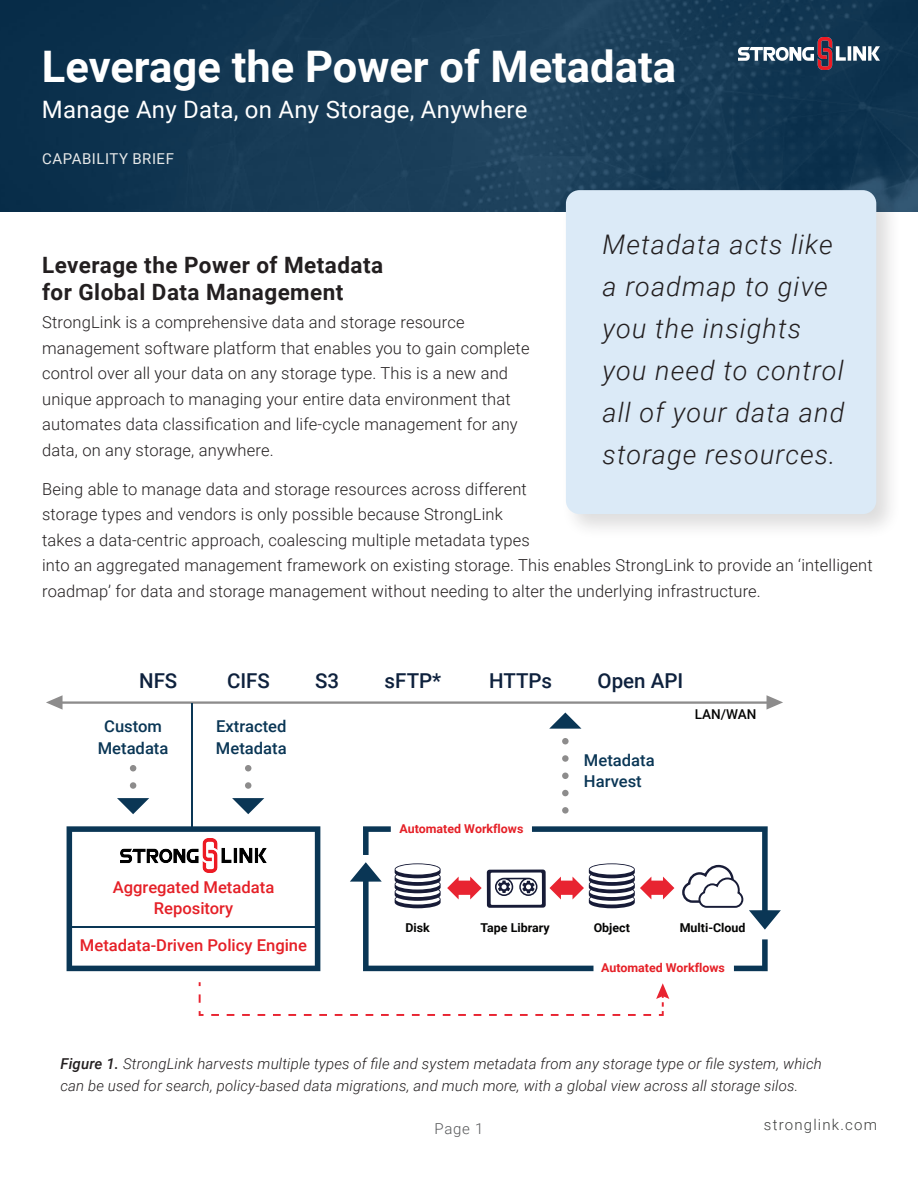
<style>
.page{position:relative;width:918px;height:1188px;background:#fff}
.page>*{position:absolute;margin:0;border:0;box-sizing:border-box;transform-origin:0 0}
.t1{font:700 43.5px "Roboto";color:#fff}
.t2{font:italic 300 27px/42px "Roboto";letter-spacing:.04em;color:#231f20}
.t3{font:24px "Roboto";letter-spacing:.01em;color:#fff}
.t4{font:700 22.5px/27px "Roboto";letter-spacing:.02em;color:#231f20}
.t5{font:500 20.55px "Roboto";color:#0e213d}
.body_text{font:300 16.5px/25.5px "Roboto";letter-spacing:.01em;color:#231f20}
.t6{font:500 16.35px/21.5px "Roboto";color:#e52027;text-align:center}
.t7{font:500 16.35px/21.5px "Roboto";color:#0a3655}
.t8{font:italic 300 15px/22.5px "Roboto";letter-spacing:.01em;color:#231f20}
.t9{font:15px "Roboto";letter-spacing:.035em;color:#e6e8e8}
.t10{font:300 15px "Roboto";letter-spacing:.08em;color:#3d3e3d}
.t11{font:300 15px "Roboto";color:#57585a}
.t12{font:500 13.5px "Roboto";color:#050504}
.t13{font:700 12.3px "Roboto";color:#e52027}
.t14{font:700 12.3px "Roboto";color:#050504}
.s1{font-weight:500}
</style>
<div class="page">
<img style="left:0;top:0;width:918px;height:212px">
<div style="left:561px;top:185px;width:341px;height:355px;background:#231f20;opacity:.15"></div>
<div style="left:566px;top:190px;width:310px;height:324px;background:#dbeaf7;border-radius:14px"></div>
<svg style="left:198px;top:994px;width:6px;height:22px"></svg>
<svg style="left:211px;top:983px;width:458px;height:33px"></svg>
<svg style="left:350px;top:826px;width:431px;height:145px"></svg>
<svg style="left:67px;top:826px;width:253px;height:145px"></svg>
<hr style="left:69px;top:927px;width:246px;height:1px;background:#0a3655">
<hr style="left:191px;top:703px;width:2px;height:125px;background:#0a3655">
<svg style="left:130px;top:765px;width:6px;height:6px"></svg>
<div style="left:130px;top:782px;width:6px;height:7px;background:#8d8c8c;border-radius:50%"></div>
<svg style="left:117px;top:798px;width:32px;height:16px"></svg>
<svg style="left:245px;top:765px;width:6px;height:6px"></svg>
<div style="left:245px;top:782px;width:6px;height:7px;background:#8d8c8c;border-radius:50%"></div>
<svg style="left:232px;top:798px;width:32px;height:16px"></svg>
<div style="left:562px;top:755px;width:7px;height:7px;background:#8d8c8c;border-radius:50%"></div>
<div style="left:562px;top:738px;width:7px;height:6px;background:#8d8c8c;border-radius:50%"></div>
<div style="left:562px;top:790px;width:7px;height:6px;background:#8d8c8c;border-radius:50%"></div>
<div style="left:562px;top:807px;width:7px;height:7px;background:#8d8c8c;border-radius:50%"></div>
<div style="left:562px;top:773px;width:7px;height:6px;background:#8d8c8c;border-radius:50%"></div>
<svg style="left:46px;top:695px;width:737px;height:34px"></svg>
<img style="left:739px;top:37px;width:141px;height:33px">
<img style="left:121px;top:839px;width:146px;height:33px">
<p class="t1" style="left:42px;top:36px;width:636px">Leverage the Power of Metadata</p>
<p class="t3" style="left:42px;top:92px;width:487px">Manage Any Data, on Any Storage, Anywhere</p>
<p class="t9" style="left:42px;top:148px;width:133px">CAPABILITY BRIEF</p>
<p class="t2" style="left:603px;top:222px;width:243px">Metadata acts like a roadmap to give you the insights you need to control all of your data and storage resources.</p>
<p class="t4" style="left:42px;top:250px;width:343px">Leverage the Power of Metadata for Global Data Management</p>
<p class="body_text" style="left:42px;top:309px;width:489px">StrongLink is a comprehensive data and storage resource management software platform that enables you to gain complete control over all your data on any storage type. This is a new and unique approach to managing your entire data environment that automates data classification and life-cycle management for any data, on any storage, anywhere.</p>
<p class="body_text" style="left:42px;top:476px;width:832px">Being able to manage data and storage resources across different<br>storage types and vendors is only possible because StrongLink<br>takes a data-centric approach, coalescing multiple metadata types<br>into an aggregated management framework on existing storage. This enables StrongLink to provide an ‘intelligent roadmap’ for data and storage management without needing to alter the underlying infrastructure.</p>
<p class="t5" style="left:139px;top:666px;width:40px">NFS</p>
<p class="t5" style="left:227px;top:666px;width:44px">CIFS</p>
<p class="t5" style="left:315px;top:666px;width:26px">S3</p>
<p class="t5" style="left:385px;top:666px;width:58px">sFTP*</p>
<p class="t5" style="left:489px;top:666px;width:65px">HTTPs</p>
<p class="t5" style="left:598px;top:666px;width:87px">Open API</p>
<p class="t7" style="left:98px;top:715px;width:72px;text-align:center">Custom<br>Metadata</p>
<p class="t7" style="left:216px;top:715px;width:72px">Extracted<br>Metadata</p>
<p class="t7" style="left:584px;top:749px;width:72px">Metadata<br>Harvest</p>
<p class="t12" style="left:695px;top:704px;width:63px">LAN/WAN</p>
<p class="t13" style="left:400px;top:820px;width:125px">Automated Workflows</p>
<p class="t6" style="left:113px;top:875px;width:163px">Aggregated Metadata<br>Repository</p>
<p class="t6" style="left:80px;top:934px;width:229px">Metadata-Driven Policy Engine</p>
<p class="t14" style="left:405px;top:919px;width:26px">Disk</p>
<p class="t14" style="left:481px;top:919px;width:71px">Tape Library</p>
<p class="t14" style="left:594px;top:919px;width:38px">Object</p>
<p class="t13" style="left:601px;top:959px;width:125px">Automated Workflows</p>
<p class="t14" style="left:680px;top:919px;width:67px">Multi-Cloud</p>
<p class="t8" style="left:60px;top:1052px;width:763px"><span class="s1">Figure 1.</span> StrongLink harvests multiple types of file and system metadata from any storage type or file system, which can be used for search, policy-based data migrations, and much more, with a global view across all storage silos.</p>
<p class="t11" style="left:435px;top:1119px;width:50px">Page 1</p>
<p class="t10" style="left:764px;top:1114px;width:115px">stronglink.com</p>
</div>
